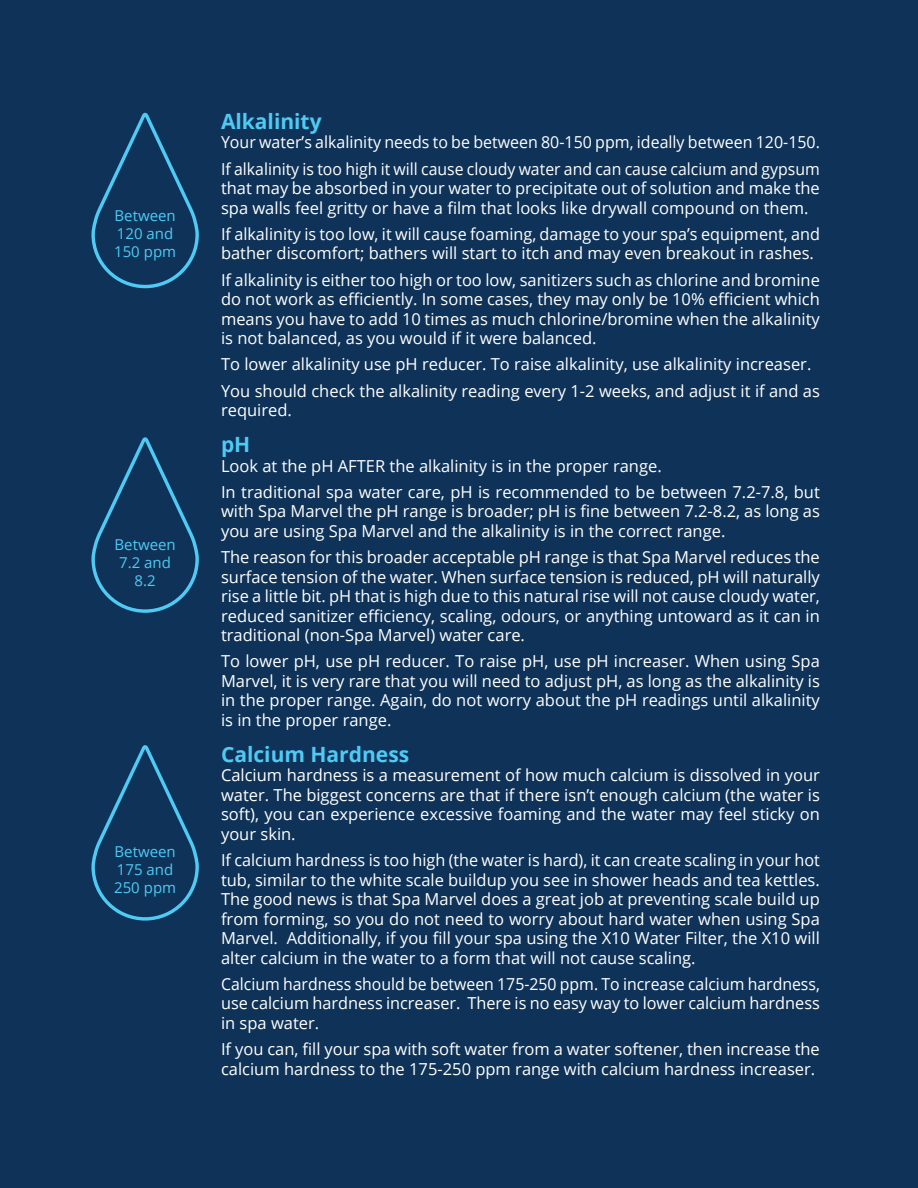
<style>
.page{position:relative;width:918px;height:1188px;background:#0f3358}
.page>*{position:absolute;margin:0;border:0;box-sizing:border-box;transform-origin:0 0}
.t1{font:700 21px "Open Sans";color:#4ecaf4}
.t2{font:16.5px/19.5px "Open Sans";color:#fff;text-align:justify}
.t3{font:16.5px/19.5px "Open Sans";color:#fff;text-align:justify;scale:.96 1}
.t4{font:15px/18px "Open Sans";color:#4ecaf4}
</style>
<div class="page">
<svg style="left:91px;top:112px;width:108px;height:177px"></svg>
<svg style="left:91px;top:437px;width:108px;height:176px"></svg>
<svg style="left:91px;top:745px;width:108px;height:176px"></svg>
<p class="t4" style="left:114px;top:206px;width:63px">Between<br>120 and<br>150 ppm</p>
<p class="t4" style="left:115px;top:535px;width:63px;text-align:center">Between<br>7.2 and<br>8.2</p>
<p class="t4" style="left:114px;top:842px;width:63px">Between<br>175 and<br>250 ppm</p>
<p class="t1" style="left:221px;top:106px;width:102px">Alkalinity</p>
<p class="t2" style="left:221px;top:132px;width:600px">Your water’s alkalinity needs to be between 80-150 ppm, ideally between 120-150.</p>
<p class="t3" style="left:221px;top:158px;width:625px">If alkalinity is too high it will cause cloudy water and can cause calcium and gypsum that may be absorbed in your water to precipitate out of solution and make the spa walls feel gritty or have a film that looks like drywall compound on them.</p>
<p class="t2" style="left:221px;top:224px;width:600px">If alkalinity is too low, it will cause foaming, damage to your spa’s equipment, and bather discomfort; bathers will start to itch and may even breakout in rashes.</p>
<p class="t2" style="left:221px;top:269px;width:600px">If alkalinity is either too high or too low, sanitizers such as chlorine and bromine do not work as efficiently. In some cases, they may only be 10% efficient which means you have to add 10 times as much chlorine/bromine when the alkalinity is not balanced, as you would if it were balanced.</p>
<p class="t2" style="left:221px;top:354px;width:592px">To lower alkalinity use pH reducer. To raise alkalinity, use alkalinity increaser.</p>
<p class="t2" style="left:221px;top:380px;width:600px">You should check the alkalinity reading every 1-2 weeks, and adjust it if and as required.</p>
<p class="t1" style="left:221px;top:430px;width:31px">pH</p>
<p class="t2" style="left:221px;top:455px;width:442px">Look at the pH AFTER the alkalinity is in the proper range.</p>
<p class="t2" style="left:221px;top:482px;width:600px">In traditional spa water care, pH is recommended to be between 7.2-7.8, but with Spa Marvel the pH range is broader; pH is fine between 7.2-8.2, as long as you are using Spa Marvel and the alkalinity is in the correct range.</p>
<p class="t2" style="left:221px;top:547px;width:600px">The reason for this broader acceptable pH range is that Spa Marvel reduces the surface tension of the water. When surface tension is reduced, pH will naturally rise a little bit. pH that is high due to this natural rise will not cause cloudy water, reduced sanitizer efficiency, scaling, odours, or anything untoward as it can in traditional (non-Spa Marvel) water care.</p>
<p class="t2" style="left:221px;top:651px;width:600px">To lower pH, use pH reducer. To raise pH, use pH increaser. When using Spa Marvel, it is very rare that you will need to adjust pH, as long as the alkalinity is in the proper range. Again, do not worry about the pH readings until alkalinity is in the proper range.</p>
<p class="t1" style="left:221px;top:739px;width:190px">Calcium Hardness</p>
<p class="t2" style="left:221px;top:765px;width:600px">Calcium hardness is a measurement of how much calcium is dissolved in your water. The biggest concerns are that if there isn’t enough calcium (the water is soft), you can experience excessive foaming and the water may feel sticky on your skin.</p>
<p class="t2" style="left:221px;top:850px;width:600px">If calcium hardness is too high (the water is hard), it can create scaling in your hot tub, similar to the white scale buildup you see in shower heads and tea kettles.<br>The good news is that Spa Marvel does a great job at preventing scale build up from forming, so you do not need to worry about hard water when using Spa Marvel. Additionally, if you fill your spa using the X10 Water Filter, the X10 will alter calcium in the water to a form that will not cause scaling.</p>
<p class="t3" style="left:221px;top:974px;width:625px">Calcium hardness should be between 175-250 ppm. To increase calcium hardness, use calcium hardness increaser. There is no easy way to lower calcium hardness in spa water.</p>
<p class="t2" style="left:221px;top:1039px;width:600px">If you can, fill your spa with soft water from a water softener, then increase the calcium hardness to the 175-250 ppm range with calcium hardness increaser.</p>
</div>
